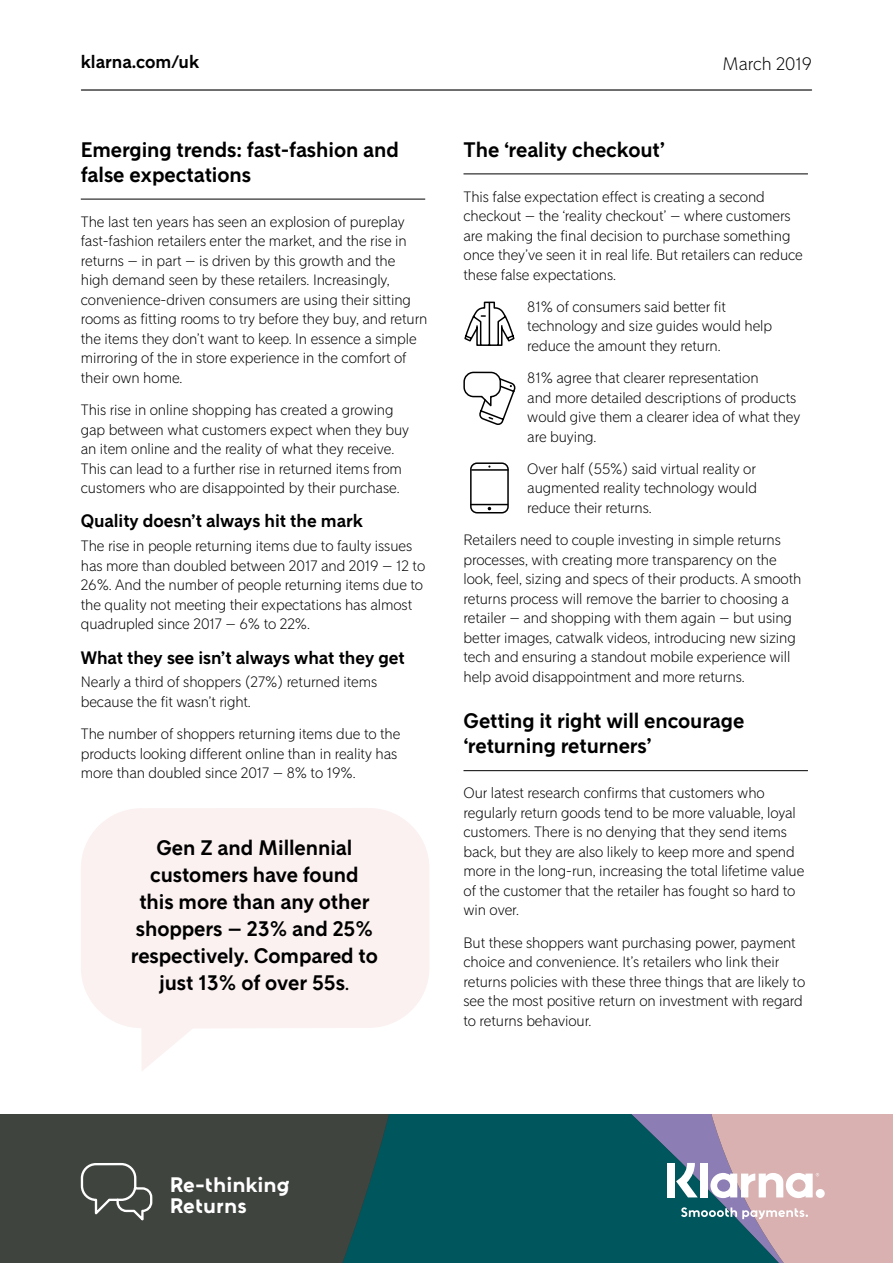
<style>
.page{position:relative;width:893px;height:1263px;background:#fff}
.page>*{position:absolute;margin:0;border:0;box-sizing:border-box;transform-origin:0 0}
.t1{font:700 21px/27px "Klarna Sans";letter-spacing:-.005em;color:#000}
.t2{font:700 21px/21px "Klarna Headline";color:#fff}
.t3{font:700 18px "Klarna Sans";letter-spacing:-.005em;color:#000}
.t4{font:300 18px "Klarna Sans";color:#000}
.t5{font:300 15px/19.5px "Klarna Sans";letter-spacing:-.005em;color:#000}
.s1{font-weight:400}
</style>
<div class="page">
<svg style="left:0;top:1114px;width:592px;height:149px;background:#254b4a"></svg>
<hr style="left:81px;top:89px;width:731px;height:2px;background:#000">
<svg style="left:592px;top:1114px;width:301px;height:149px;background:#858f98"></svg>
<svg style="left:80px;top:1162px;width:74px;height:63px;background:#575b56"></svg>
<hr style="left:81px;top:199px;width:344px;height:1px;background:#000">
<hr style="left:463px;top:173px;width:345px;height:1px;background:#000">
<hr style="left:463px;top:770px;width:345px;height:1px;background:#000">
<div style="left:81px;top:808px;width:349px;height:220px;background:#faf1f0;border-radius:61px"></div>
<svg style="left:464px;top:301px;width:51px;height:45px"></svg>
<svg style="left:463px;top:371px;width:53px;height:54px"></svg>
<div style="left:470px;top:462px;width:39px;height:51px;border:2px solid #000;border-radius:6px"></div>
<hr style="left:470px;top:504px;width:38px;height:1px;background:#000">
<svg style="left:487px;top:507px;width:4px;height:4px"></svg>
<hr style="left:471px;top:469px;width:37px;height:2px;background:#000">
<p class="t3" style="left:81px;top:50px;width:120px">klarna.com/uk</p>
<p class="t4" style="left:723px;top:53px;width:91px">March 2019</p>
<h1 class="t1" style="left:81px;top:136px;width:320px;line-height:25.2px">Emerging trends: fast-fashion and false expectations</h1>
<p class="t5" style="left:81px;top:212px;width:348px">The last ten years has seen an explosion of pureplay fast-fashion retailers enter the market, and the rise in returns – in part – is driven by this growth and the<br>high demand seen by these retailers. Increasingly, convenience-driven consumers are using their sitting rooms as fitting rooms to try before they buy, and return the items they don’t want to keep. In essence a simple mirroring of the in store experience in the comfort of their own home.</p>
<p class="t5" style="left:81px;top:400px;width:330px">This rise in online shopping has created a growing gap between what customers expect when they buy an item online and the reality of what they receive.<br>This can lead to a further rise in returned items from customers who are disappointed by their purchase.</p>
<p class="t3" style="left:81px;top:510px;width:283px">Quality doesn’t always hit the mark</p>
<p class="t5" style="left:81px;top:536px;width:346px">The rise in people returning items due to faulty issues has more than doubled between 2017 and 2019 – 12 to 26%. And the number of people returning items due to the quality not meeting their expectations has almost quadrupled since 2017 – 6% to 22%.</p>
<p class="t3" style="left:81px;top:646px;width:325px">What they see isn’t always what they get</p>
<p class="t5" style="left:81px;top:672px;width:298px">Nearly a third of shoppers (27%) returned items because the fit wasn’t right.</p>
<p class="t5" style="left:81px;top:724px;width:321px">The number of shoppers returning items due to the products looking different online than in reality has more than doubled since 2017 – 8% to 19%.</p>
<h1 class="t1" style="left:131px;top:833px;width:249px;text-align:center">Gen Z and Millennial customers have found this more than any other shoppers – 23% and 25% respectively. Compared to just 13% of over 55s<span class="s1">.</span></h1>
<h1 class="t1" style="left:463px;top:135px;width:203px">The ‘reality checkout’</h1>
<p class="t5" style="left:463px;top:186px;width:341px">This false expectation effect is creating a second checkout – the ‘reality checkout’ – where customers are making the final decision to purchase something once they’ve seen it in real life. But retailers can reduce these false expectations.</p>
<p class="t5" style="left:527px;top:297px;width:246px">81% of consumers said better fit technology and size guides would help reduce the amount they return.</p>
<p class="t5" style="left:527px;top:368px;width:275px">81% agree that clearer representation<br>and more detailed descriptions of products would give them a clearer idea of what they are buying.</p>
<p class="t5" style="left:527px;top:459px;width:231px;text-align:justify">Over half (55%) said virtual reality or augmented reality technology would reduce their returns.</p>
<p class="t5" style="left:463px;top:530px;width:339px">Retailers need to couple investing in simple returns processes, with creating more transparency on the look, feel, sizing and specs of their products. A smooth returns process will remove the barrier to choosing a retailer – and shopping with them again – but using better images, catwalk videos, introducing new sizing tech and ensuring a standout mobile experience will help avoid disappointment and more returns.</p>
<h1 class="t1" style="left:463px;top:708px;width:282px;line-height:25.2px">Getting it right will encourage ‘returning returners’</h1>
<p class="t5" style="left:463px;top:783px;width:342px">Our latest research confirms that customers who regularly return goods tend to be more valuable, loyal customers. There is no denying that they send items back, but they are also likely to keep more and spend more in the long-run, increasing the total lifetime value of the customer that the retailer has fought so hard to win over.</p>
<p class="t5" style="left:463px;top:932px;width:343px">But these shoppers want purchasing power, payment choice and convenience. It’s retailers who link their returns policies with these three things that are likely to see the most positive return on investment with regard to returns behaviour.</p>
<h1 class="t2" style="left:170px;top:1174px;width:122px">Re-thinking<br>Returns</h1>
</div>
